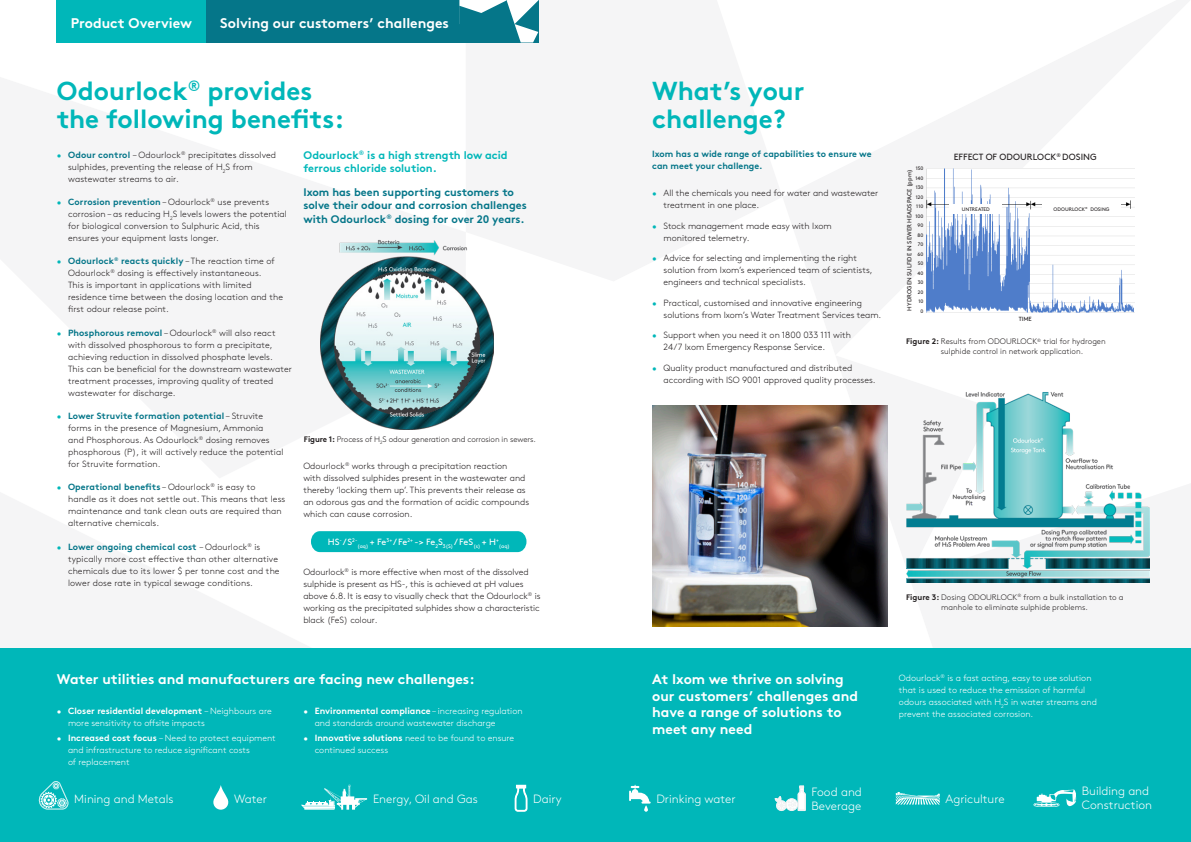
<style>
.page{position:relative;width:1191px;height:842px;background:#fff}
.page>*{position:absolute;margin:0;border:0;box-sizing:border-box;transform-origin:0 0}
.t1{font:700 26px/28px "Brown";color:#00b7b9}
.t2{font:700 14px/16.8px "Brown";color:#fff}
.t3{font:300 12px/14px "Brown";color:#fff}
.t4{font:700 11px/13.2px "Brown";color:#057689}
.t5{font:700 11px/13.2px "Brown";color:#00b7b9}
.t6{font:300 9px/12px "Brown";letter-spacing:.005em;color:#231f20}
.t7{font:300 9px/12px "Brown";color:#fff}
.t8{font:700 9px/12px "Brown";color:#057689}
.t9{font:9px "Brown";letter-spacing:.005em;color:#231f20}
.t10{font:9px "Brown";color:#fff}
.t11{font:300 8px/9.6px "Brown";color:#231f20;text-align:center}
.t12{font:6px "Brown";color:#231f20}
.t13{font:5.2px "Brown";color:#fff}
.t14{font:5px "Brown";color:#231f20}
.s1{color:#00b7b9}
.s2{font-weight:700;color:#057689}
.s3{font-weight:700}
</style>
<div class="page">
<svg style="left:835px;top:405px;width:53px;height:172px"></svg>
<div style="left:0;top:648px;width:595px;height:194px;background:#00b7b9"></div>
<div style="left:595px;top:648px;width:596px;height:194px;background:#00b7b9"></div>
<svg style="left:38px;top:781px;width:31px;height:29px"></svg>
<svg style="left:213px;top:785px;width:16px;height:25px"></svg>
<svg style="left:301px;top:784px;width:66px;height:26px"></svg>
<svg style="left:514px;top:785px;width:14px;height:27px"></svg>
<svg style="left:629px;top:785px;width:21px;height:27px"></svg>
<svg style="left:774px;top:785px;width:32px;height:27px"></svg>
<svg style="left:895px;top:792px;width:45px;height:12px"></svg>
<svg style="left:1033px;top:789px;width:43px;height:18px"></svg>
<div style="left:57px;top:0;width:149px;height:43px;background:#00b7b9"></div>
<div style="left:206px;top:0;width:333px;height:43px;background:#057689"></div>
<svg style="left:459px;top:0;width:80px;height:43px"></svg>
<img style="left:321px;top:239px;width:173px;height:190px">
<div style="left:311px;top:531px;width:215px;height:21px;background:#00b7b9"></div>
<img style="left:926px;top:169px;width:208px;height:144px">
<div style="left:949px;top:205px;width:53px;height:9px;background:#fff"></div>
<div style="left:1042px;top:205px;width:78px;height:9px;background:#fff"></div>
<img style="left:652px;top:406px;width:235px;height:220px">
<img style="left:906px;top:392px;width:243px;height:190px">
<p class="t2" style="left:71px;top:14px;width:123px">Product Overview</p>
<p class="t2" style="left:220px;top:14px;width:230px">Solving our customers’ challenges</p>
<p class="t1" style="left:57px;top:74px;width:289px">Odourlock<sup>®</sup> provides the following benefits:</p>
<p class="t6" style="left:68px;top:148px;width:210px;text-indent:-11px"><span class="s1">•</span> <span class="s2">Odour control</span> – Odourlock<sup>®</sup> precipitates dissolved sulphides, preventing the release of H<sub>2</sub>S from wastewater streams to air.</p>
<p class="t6" style="left:68px;top:195px;width:220px;text-indent:-11px"><span class="s1">•</span> <span class="s2">Corrosion prevention</span> – Odourlock<sup>®</sup> use prevents corrosion – as reducing H<sub>2</sub>S levels lowers the potential for biological conversion to Sulphuric Acid, this ensures your equipment lasts longer.</p>
<p class="t6" style="left:68px;top:255px;width:217px;text-indent:-11px"><span class="s1">•</span> <span class="s2">Odourlock</span><sup>®</sup> <span class="s2">reacts quickly</span> – The reaction time of Odourlock<sup>®</sup> dosing is effectively instantaneous.<br>This is important in applications with limited residence time between the dosing location and the first odour release point.</p>
<p class="t6" style="left:68px;top:326px;width:225px;text-indent:-11px"><span class="s1">•</span> <span class="s2">Phosphorous removal</span> – Odourlock<sup>®</sup> will also react with dissolved phosphorous to form a precipitate, achieving reduction in dissolved phosphate levels.<br>This can be beneficial for the downstream wastewater treatment processes, improving quality of treated wastewater for discharge.</p>
<p class="t6" style="left:68px;top:409px;width:217px;text-indent:-11px"><span class="s1">•</span> <span class="s2">Lower Struvite formation potential</span> – Struvite forms in the presence of Magnesium, Ammonia<br>and Phosphorous. As Odourlock<sup>®</sup> dosing removes phosphorous (P), it will actively reduce the potential for Struvite formation.</p>
<p class="t6" style="left:68px;top:481px;width:219px;text-indent:-11px"><span class="s1">•</span> <span class="s2">Operational benefits</span> – Odourlock<sup>®</sup> is easy to handle as it does not settle out. This means that less maintenance and tank clean outs are required than alternative chemicals.</p>
<p class="t6" style="left:68px;top:540px;width:213px;text-indent:-11px"><span class="s1">•</span> <span class="s2">Lower ongoing chemical cost</span> – Odourlock<sup>®</sup> is typically more cost effective than other alternative chemicals due to its lower $ per tonne cost and the lower dose rate in typical sewage conditions.</p>
<p class="t5" style="left:303px;top:147px;width:206px">Odourlock<sup>®</sup> is a high strength low acid ferrous chloride solution.</p>
<p class="t4" style="left:303px;top:185px;width:225px">Ixom has been supporting customers to solve their odour and corrosion challenges with Odourlock<sup>®</sup> dosing for over 20 years.</p>
<p class="t11" style="left:304px;top:434px;width:233px"><span class="s3">Figure 1:</span> Process of H<sub>2</sub>S odour generation and corrosion in sewers.</p>
<p class="t6" style="left:303px;top:459px;width:227px">Odourlock<sup>®</sup> works through a precipitation reaction<br>with dissolved sulphides present in the wastewater and thereby ‘locking them up’. This prevents their release as an odorous gas and the formation of acidic compounds which can cause corrosion.</p>
<p class="t10" style="left:328px;top:535px;width:31px">HS<sup>-</sup> / S<sup>2-</sup></p>
<p class="t13" style="left:357px;top:542px;width:154px">(aq) <sup>+</sup> <sup>Fe</sup>3+ <sup>/</sup> <sup>Fe</sup>2+ <sup>-&gt;</sup> <sup>Fe</sup>2<sup>S</sup>3(S) <sup>/</sup> <sup>FeS</sup>(s) <sup>+</sup> <sup>H</sup>+(aq)</p>
<p class="t6" style="left:303px;top:565px;width:239px">Odourlock<sup>®</sup> is more effective when most of the dissolved sulphide is present as HS-, this is achieved at pH values above 6.8. It is easy to visually check that the Odourlock<sup>®</sup> is working as the precipitated sulphides show a characteristic black (FeS) colour.</p>
<p class="t1" style="left:652px;top:74px;width:154px">What’s your challenge?</p>
<p class="t8" style="left:652px;top:147px;width:221px">Ixom has a wide range of capabilities to ensure we can meet your challenge.</p>
<p class="t6" style="left:663px;top:186px;width:216px;text-indent:-11px"><span class="s1">•</span> All the chemicals you need for water and wastewater treatment in one place.</p>
<p class="t6" style="left:663px;top:219px;width:170px;text-indent:-11px"><span class="s1">•</span> Stock management made easy with Ixom monitored telemetry.</p>
<p class="t6" style="left:663px;top:251px;width:210px;text-indent:-11px"><span class="s1">•</span> Advice for selecting and implementing the right solution from Ixom’s experienced team of scientists, engineers and technical specialists.</p>
<p class="t6" style="left:663px;top:296px;width:219px;text-indent:-11px"><span class="s1">•</span> Practical, customised and innovative engineering solutions from Ixom’s Water Treatment Services team.</p>
<p class="t6" style="left:663px;top:328px;width:189px;text-indent:-11px"><span class="s1">•</span> Support when you need it on 1800 033 111 with<br>24/7 Ixom Emergency Response Service.</p>
<p class="t6" style="left:663px;top:361px;width:214px;text-indent:-11px"><span class="s1">•</span> Quality product manufactured and distributed according with ISO 9001 approved quality processes.</p>
<p class="t14" style="left:915px;top:165px;width:9px">150</p>
<p class="t14" style="left:915px;top:174px;width:9px">140</p>
<p class="t14" style="left:915px;top:184px;width:9px">130</p>
<p class="t14" style="left:915px;top:193px;width:9px">120</p>
<p class="t14" style="left:916px;top:203px;width:9px">110</p>
<p class="t14" style="left:915px;top:212px;width:9px">100</p>
<p class="t14" style="left:917px;top:222px;width:7px">90</p>
<p class="t14" style="left:917px;top:231px;width:7px">80</p>
<p class="t14" style="left:918px;top:241px;width:7px">70</p>
<p class="t14" style="left:917px;top:250px;width:7px">60</p>
<p class="t14" style="left:917px;top:260px;width:7px">50</p>
<p class="t14" style="left:917px;top:269px;width:7px">40</p>
<p class="t14" style="left:917px;top:279px;width:7px">30</p>
<p class="t14" style="left:917px;top:288px;width:7px">20</p>
<p class="t14" style="left:918px;top:298px;width:6px">10</p>
<p class="t14" style="left:920px;top:307px;width:4px">0</p>
<p class="t12" style="left:904px;top:311px;width:143px;rotate:-90deg">HYDROGEN SULFIDE IN SEWER HEADSPACE (ppm)</p>
<p class="t9" style="left:953px;top:150px;width:145px">EFFECT OF ODOURLOCK<sup>®</sup> DOSING</p>
<p class="t14" style="left:961px;top:206px;width:30px">UNTREATED</p>
<p class="t14" style="left:1053px;top:206px;width:57px">ODOURLOCK<sup>®</sup> DOSING</p>
<p class="t12" style="left:1018px;top:314px;width:15px">TIME</p>
<p class="t11" style="left:941px;top:336px;width:166px;text-align:left;text-indent:-35px"><span class="s3">Figure 2:</span> Results from ODOURLOCK<sup>®</sup> trial for hydrogen sulphide control in network application.</p>
<p class="t11" style="left:906px;top:592px;width:219px"><span class="s3">Figure 3:</span> Dosing ODOURLOCK<sup>®</sup> from a bulk installation to a manhole to eliminate sulphide problems.</p>
<p class="t2" style="left:57px;top:669px;width:419px">Water utilities and manufacturers are facing new challenges:</p>
<p class="t2" style="left:652px;top:669px;width:207px">At Ixom we thrive on solving our customers’ challenges and have a range of solutions to meet any need</p>
<p class="t7" style="left:68px;top:705px;width:205px;text-indent:-11px">• <span class="s3">Closer residential development</span> – Neighbours are more sensitivity to offsite impacts</p>
<p class="t7" style="left:68px;top:731px;width:209px;text-indent:-11px">• <span class="s3">Increased cost focus</span> – Need to protect equipment and infrastructure to reduce significant costs<br>of replacement</p>
<p class="t7" style="left:315px;top:705px;width:209px;text-indent:-11px">• <span class="s3">Environmental compliance</span> – increasing regulation and standards around wastewater discharge</p>
<p class="t7" style="left:315px;top:731px;width:201px;text-indent:-11px">• <span class="s3">Innovative solutions</span> need to be found to ensure continued success</p>
<p class="t7" style="left:899px;top:671px;width:199px">Odourlock<sup>®</sup> is a fast acting, easy to use solution that is used to reduce the emission of harmful odours associated with H<sub>2</sub>S in water streams and prevent the associated corrosion.</p>
<p class="t3" style="left:74px;top:791px;width:101px">Mining and Metals</p>
<p class="t3" style="left:234px;top:791px;width:34px">Water</p>
<p class="t3" style="left:373px;top:791px;width:106px">Energy, Oil and Gas</p>
<p class="t3" style="left:533px;top:791px;width:30px">Dairy</p>
<p class="t3" style="left:656px;top:791px;width:81px">Drinking water</p>
<p class="t3" style="left:811px;top:784px;width:52px">Food and<br>Beverage</p>
<p class="t3" style="left:945px;top:791px;width:61px">Agriculture</p>
<p class="t3" style="left:1082px;top:782px;width:72px">Building and<br>Construction</p>
</div>
